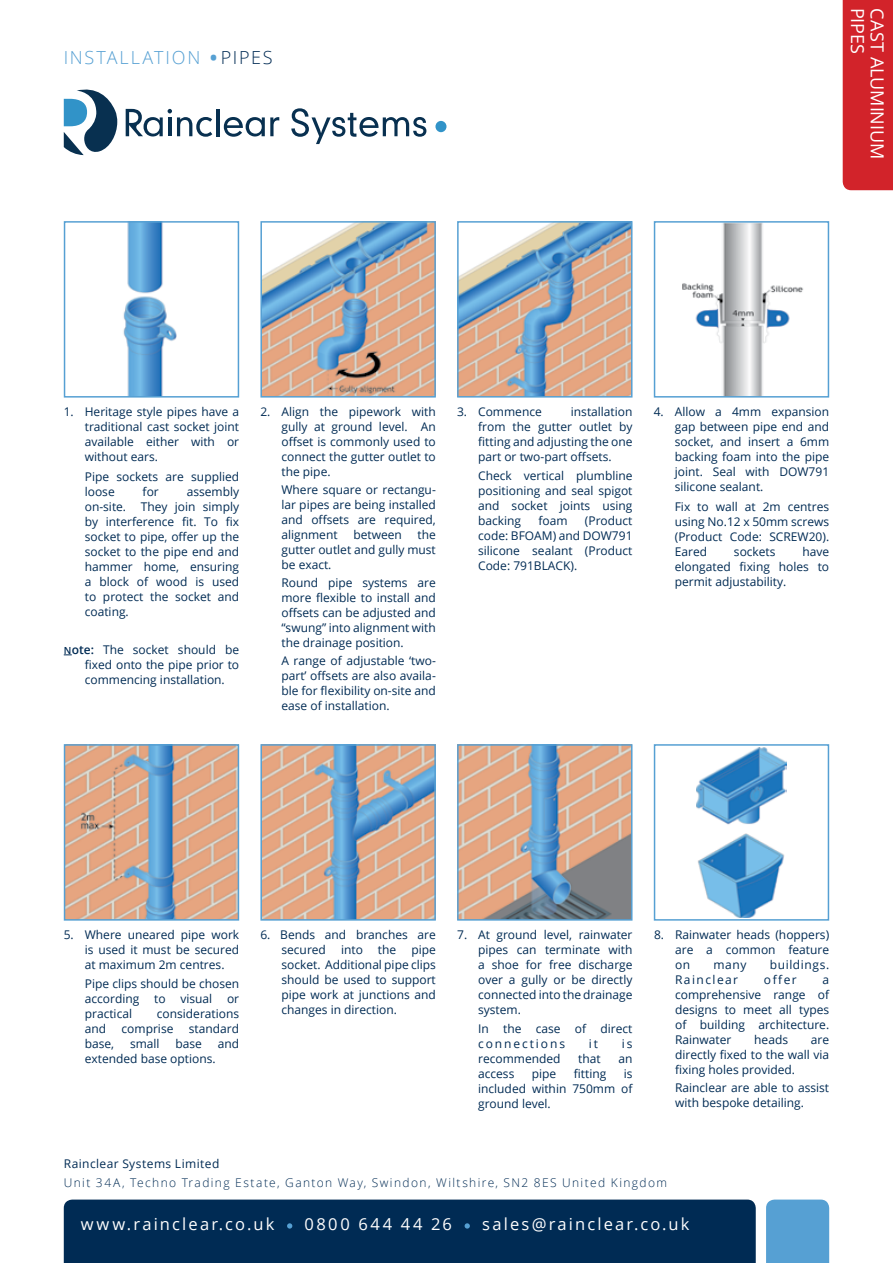
<style>
.page{position:relative;width:893px;height:1263px;background:#fff}
.page>*{position:absolute;margin:0;border:0;box-sizing:border-box;transform-origin:0 0}
.t1{font:300 18px "Open Sans";letter-spacing:.095em;color:#56a0d3}
.t2{font:18px "Open Sans";letter-spacing:-.005em;color:#fff}
.t3{font:16.5px "Open Sans";letter-spacing:.13em;color:#fff}
.t4{font:16.5px "Open Sans";letter-spacing:.155em;color:#fff}
.t5{font:12px/15px "Open Sans";color:#002b54;text-align:justify}
.t6{font:300 12px "Open Sans";letter-spacing:.115em;color:#002b54}
.t7{font:12px "Open Sans";letter-spacing:.035em;color:#002b54}
.t8{font:12px "Open Sans";letter-spacing:.05em;color:#002b54}
.t9{font:12px "Open Sans";letter-spacing:.12em;color:#002b54}
.s1{font-weight:400;font-size:25.5px}
.s2{color:#002b54}
.s3{font-weight:600;font-size:9.75px}
.s4{font-weight:600}
</style>
<div class="page">
<div style="left:435px;top:121px;width:11px;height:11px;background:#3193c8;border-radius:50%"></div>
<hr style="left:216px;top:109px;width:4px;height:27px;background:#083050">
<svg style="left:224px;top:117px;width:55px;height:20px"></svg>
<svg style="left:291px;top:108px;width:135px;height:36px"></svg>
<svg style="left:126px;top:109px;width:86px;height:28px"></svg>
<svg style="left:64px;top:90px;width:53px;height:65px"></svg>
<div style="left:843px;top:0;width:50px;height:190px;background:#d2232a"></div>
<div style="left:64px;top:1199px;width:692px;height:64px;background:#002b54"></div>
<div style="left:766px;top:1199px;width:63px;height:64px;background:#56a0d3"></div>
<img style="left:123px;top:224px;width:54px;height:171px">
<div style="left:64px;top:221px;width:175px;height:177px;border:2px solid #56a0d3"></div>
<img style="left:263px;top:224px;width:170px;height:171px">
<div style="left:260px;top:221px;width:176px;height:177px;border:2px solid #56a0d3"></div>
<img style="left:460px;top:224px;width:169px;height:171px">
<div style="left:457px;top:221px;width:175px;height:177px;border:2px solid #56a0d3"></div>
<img style="left:263px;top:747px;width:170px;height:171px">
<div style="left:260px;top:744px;width:176px;height:177px;border:2px solid #56a0d3"></div>
<img style="left:460px;top:747px;width:169px;height:171px">
<div style="left:457px;top:744px;width:175px;height:177px;border:2px solid #56a0d3"></div>
<img style="left:67px;top:747px;width:169px;height:171px">
<div style="left:64px;top:744px;width:175px;height:177px;border:2px solid #56a0d3"></div>
<img style="left:696px;top:748px;width:91px;height:170px">
<div style="left:654px;top:744px;width:175px;height:177px;border:2px solid #56a0d3"></div>
<img style="left:682px;top:224px;width:122px;height:171px">
<div style="left:654px;top:221px;width:175px;height:177px;border:2px solid #56a0d3"></div>
<h1 class="t1" style="left:64px;top:45px;width:210px">INSTALLATION <span class="s1">•</span><span class="s2">PIPES</span></h1>
<h1 class="t2" style="left:870px;top:8px;width:48px;rotate:90deg">PIPES</h1>
<h1 class="t2" style="left:890px;top:8px;width:153px;rotate:90deg">CAST ALUMINIUM</h1>
<p class="t5" style="left:85px;top:404px;width:156px;text-indent:-21px">1. Heritage style pipes have a traditional cast socket joint available either with or without ears.</p>
<p class="t5" style="left:85px;top:468px;width:156px">Pipe sockets are supplied loose</p>
<p class="t5" style="left:143px;top:483px;width:18px">for</p>
<p class="t5" style="left:85px;top:483px;width:156px;text-indent:102px">assembly on-site. They join simply by interference fit. To fix socket to pipe, offer up the socket to the pipe end and hammer home, ensuring a block of wood is used to protect the socket and coating.</p>
<p class="t5" style="left:85px;top:642px;width:156px;text-indent:-21px"><span class="s3">N</span><span class="s4">ote:</span> The socket should be fixed onto the pipe prior to commencing installation.</p>
<p class="t5" style="left:281px;top:404px;width:156px;text-indent:-21px">2. Align the pipework with gully at ground level. An offset is commonly used to connect the gutter outlet to the pipe.</p>
<p class="t5" style="left:281px;top:482px;width:156px">Where square or rectangu&shy;lar pipes are being installed and offsets are required, alignment</p>
<p class="t5" style="left:281px;top:527px;width:156px;text-indent:136px">the gutter outlet and gully must be exact.</p>
<p class="t5" style="left:281px;top:574px;width:156px">Round pipe systems are more flexible to install and offsets can be adjusted and “swung” into alignment with the drainage position.</p>
<p class="t5" style="left:281px;top:652px;width:156px">A range of adjustable ‘two&shy;part’ offsets are also availa&shy;ble for flexibility on-site and ease of installation.</p>
<p class="t5" style="left:353px;top:527px;width:50px">between</p>
<p class="t5" style="left:478px;top:404px;width:156px;text-indent:93px">installation from the gutter outlet by fitting and adjusting the one part or two-part offsets.</p>
<p class="t5" style="left:478px;top:468px;width:156px">Check vertical plumbline positioning and seal spigot and socket joints using backing</p>
<p class="t5" style="left:457px;top:404px;width:86px">3. Commence</p>
<p class="t5" style="left:538px;top:513px;width:31px">foam</p>
<p class="t5" style="left:478px;top:513px;width:156px;text-indent:107px">(Product code: BFOAM) and DOW791 silicone sealant (Product Code: 791BLACK).</p>
<p class="t5" style="left:675px;top:404px;width:156px;text-indent:-21px">4. Allow a 4mm expansion gap between pipe end and socket, and insert a 6mm backing foam into the pipe joint. Seal with DOW791 silicone sealant.</p>
<p class="t5" style="left:675px;top:498px;width:156px">Fix to wall at 2m centres using No.12 x 50mm screws (Product Code: SCREW20).<br>Eared</p>
<p class="t5" style="left:675px;top:543px;width:156px;text-indent:128px">have elongated fixing holes to permit adjustability.</p>
<p class="t5" style="left:734px;top:543px;width:43px">sockets</p>
<p class="t5" style="left:85px;top:927px;width:156px;text-indent:-21px">5. Where uneared pipe work is used it must be secured at maximum 2m centres.</p>
<p class="t5" style="left:85px;top:976px;width:156px">Pipe clips should be chosen according to visual or practical</p>
<p class="t5" style="left:157px;top:1006px;width:84px">considerations</p>
<p class="t5" style="left:85px;top:1021px;width:23px">and</p>
<p class="t5" style="left:122px;top:1021px;width:53px">comprise</p>
<p class="t5" style="left:189px;top:1021px;width:52px">standard</p>
<p class="t5" style="left:85px;top:1036px;width:31px">base,</p>
<p class="t5" style="left:130px;top:1036px;width:31px">small</p>
<p class="t5" style="left:175px;top:1036px;width:28px">base</p>
<p class="t5" style="left:218px;top:1036px;width:23px">and</p>
<p class="t5" style="left:85px;top:1051px;width:132px">extended base options.</p>
<p class="t5" style="left:281px;top:927px;width:156px;text-indent:-21px">6. Bends and branches are secured</p>
<p class="t5" style="left:341px;top:942px;width:23px">into</p>
<p class="t5" style="left:378px;top:942px;width:20px">the</p>
<p class="t5" style="left:281px;top:942px;width:156px;text-indent:130px">pipe socket. Additional pipe clips should be used to support pipe work at junctions and changes in direction.</p>
<p class="t5" style="left:478px;top:927px;width:156px;text-indent:-21px">7. At ground level, rainwater pipes can terminate with a shoe for free discharge over a gully or be directly connected into the drainage system.</p>
<p class="t5" style="left:478px;top:1021px;width:156px">In the case of direct connections</p>
<p class="t5" style="left:589px;top:1036px;width:11px">it</p>
<p class="t5" style="left:622px;top:1036px;width:12px">is</p>
<p class="t5" style="left:478px;top:1051px;width:84px">recommended</p>
<p class="t5" style="left:578px;top:1051px;width:24px">that</p>
<p class="t5" style="left:618px;top:1051px;width:16px">an</p>
<p class="t5" style="left:478px;top:1066px;width:38px">access</p>
<p class="t5" style="left:532px;top:1066px;width:26px">pipe</p>
<p class="t5" style="left:574px;top:1066px;width:34px">fitting</p>
<p class="t5" style="left:478px;top:1066px;width:156px;text-indent:146px">is included within 750mm of ground level.</p>
<p class="t5" style="left:675px;top:927px;width:156px;text-indent:-21px">8. Rainwater heads (hoppers) are a common feature on</p>
<p class="t5" style="left:713px;top:957px;width:35px">many</p>
<p class="t8" style="left:770px;top:956px;width:61px">buildings.</p>
<p class="t9" style="left:675px;top:971px;width:65px">Rainclear</p>
<p class="t5" style="left:764px;top:972px;width:34px">offer</p>
<p class="t5" style="left:675px;top:972px;width:156px;text-indent:147px">a comprehensive range of designs to meet all types of building architecture.<br>Rainwater</p>
<p class="t5" style="left:754px;top:1032px;width:35px">heads</p>
<p class="t5" style="left:675px;top:1032px;width:156px;text-indent:136px">are directly fixed to the wall via fixing holes provided.</p>
<p class="t5" style="left:675px;top:1080px;width:156px">Rainclear are able to assist with bespoke detailing.</p>
<p class="t7" style="left:64px;top:1155px;width:157px">Rainclear Systems Limited</p>
<p class="t6" style="left:64px;top:1175px;width:605px">Unit 34A, Techno Trading Estate, Ganton Way, Swindon, Wiltshire, SN2 8ES United Kingdom</p>
<h2 class="t3" style="left:81px;top:1213px;width:195px">www.rainclear.co.uk</h2>
<h2 class="t4" style="left:305px;top:1213px;width:149px">0800 644 44 26</h2>
<h2 class="t3" style="left:482px;top:1213px;width:209px">sales@rainclear.co.uk</h2>
</div>
